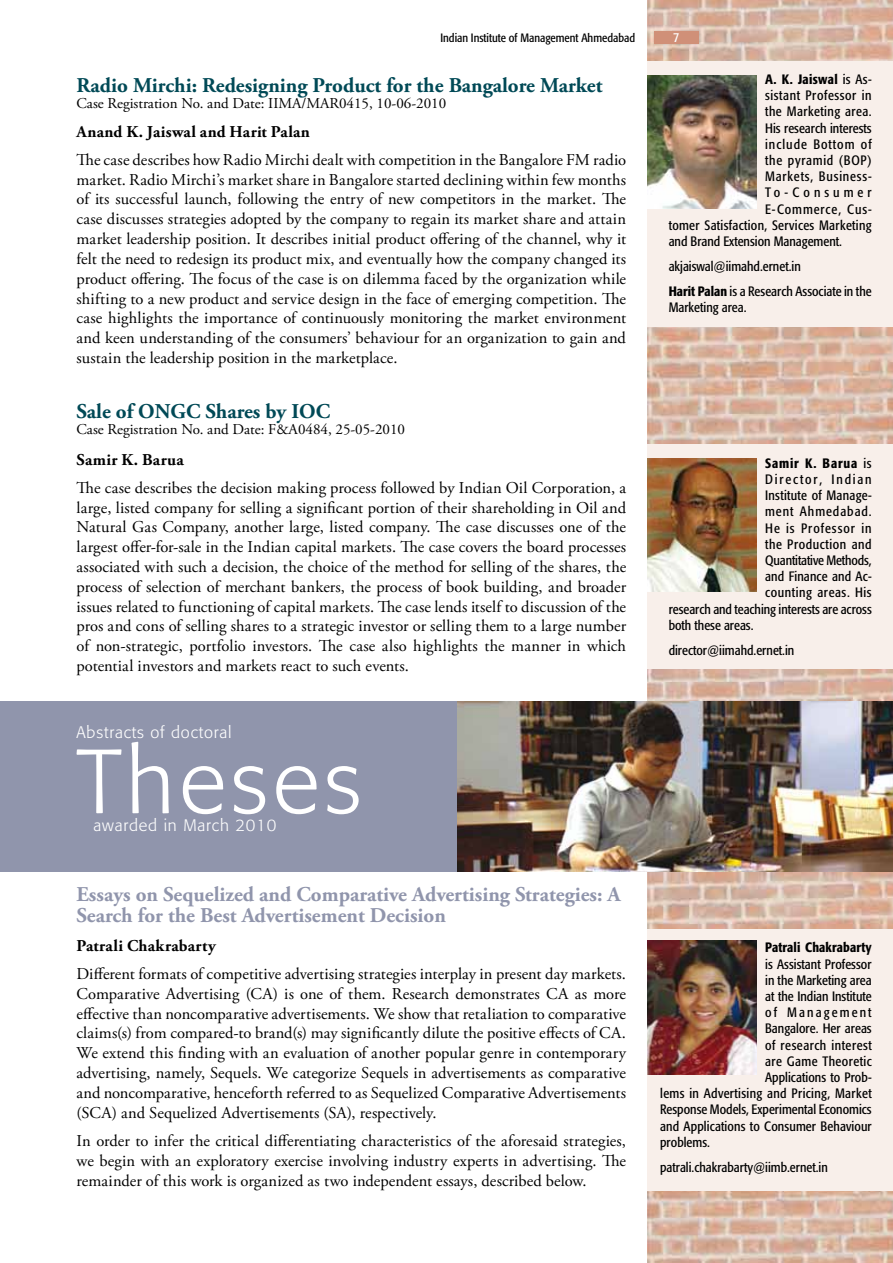
<style>
.page{position:relative;width:893px;height:1263px;background:#fff}
.page>*{position:absolute;margin:0;border:0;box-sizing:border-box;transform-origin:0 0}
.t1{font:300 90px "Formata";letter-spacing:.05em;color:#fff}
.t2{font:700 21px/21px "Adobe Garamond Pro";color:#9095ac}
.t3{font:700 21px "Adobe Garamond Pro";color:#004956}
.t4{font:16.5px/19.8px "Adobe Garamond Pro";letter-spacing:.005em;color:#000;text-align:justify}
.t5{font:700 16.5px "Adobe Garamond Pro";letter-spacing:.015em;color:#000}
.t6{font:300 16.5px "Formata";letter-spacing:.05em;color:#fff}
.t7{font:15px "Adobe Garamond Pro";color:#000}
.t8{font:condensed 13.5px/24.8px "Formata";letter-spacing:.005em;color:#000}
.t9{font:condensed 13.5px "Formata";letter-spacing:.025em;color:#000}
.t10{font:500 condensed 13.5px "Formata";letter-spacing:.015em;color:#000}
.t11{font:condensed 13.5px "Formata";letter-spacing:.04em;color:#000}
.t12{font:condensed 13.5px "Formata";letter-spacing:.03em;color:#000}
.t13{font:condensed 13.5px "Formata";letter-spacing:.07em;color:#000}
.t14{font:condensed 13.5px "Formata";letter-spacing:.045em;color:#000}
.t15{font:condensed 13.5px "Formata";letter-spacing:.035em;color:#000}
.t16{font:condensed 13.5px "Formata";letter-spacing:.06em;color:#000}
.t17{font:condensed 13.5px "Formata";letter-spacing:.135em;color:#000}
.t18{font:condensed 13.5px "Formata";letter-spacing:.075em;color:#000}
.t19{font:condensed 13.5px "Formata";letter-spacing:.055em;color:#000}
.t20{font:condensed 13.5px "Formata";letter-spacing:.065em;color:#000}
.t21{font:500 condensed 13.5px "Formata";letter-spacing:.06em;color:#000}
.t22{font:condensed 13.5px "Formata";letter-spacing:.155em;color:#000}
.t23{font:condensed 13.5px "Formata";letter-spacing:.295em;color:#000}
.t24{font:condensed 13.5px "Formata";color:#fff}
.t25{font:condensed 12px "Formata";color:#000}
.s1{font-weight:400}
.s2{font-weight:500}
</style>
<div class="page">
<img style="left:647px;top:0;width:246px;height:1263px">
<div style="left:654px;top:31px;width:45px;height:13px;background:#d09078"></div>
<div style="left:647px;top:444px;width:246px;height:225px;background:#f8efea"></div>
<img style="left:647px;top:458px;width:110px;height:134px">
<div style="left:647px;top:61px;width:246px;height:266px;background:#f8efea"></div>
<img style="left:647px;top:75px;width:110px;height:134px">
<img style="left:456px;top:702px;width:437px;height:170px">
<div style="left:0;top:702px;width:456px;height:170px;background:#9095ac"></div>
<div style="left:647px;top:929px;width:246px;height:262px;background:#f8efea"></div>
<img style="left:647px;top:941px;width:110px;height:133px">
<p class="t25" style="left:440px;top:31px;width:196px">Indian Institute of Management Ahmedabad</p>
<p class="t24" style="left:673px;top:30px;width:8px">7</p>
<p class="t3" style="left:77px;top:73px;width:527px">Radio Mirchi: Redesigning Product for the Bangalore Market</p>
<p class="t7" style="left:77px;top:95px;width:371px">Case Registration No. and Date: IIMA/MAR0415, 10-06-2010</p>
<p class="t5" style="left:77px;top:122px;width:235px">Anand K. Jaiswal and Harit Palan</p>
<p class="t4" style="left:77px;top:150px;width:551px">The case describes how Radio Mirchi dealt with competition in the Bangalore FM radio market. Radio Mirchi’s market share in Bangalore started declining within few months of its successful launch, following the entry of new competitors in the market. The case discusses strategies adopted by the company to regain its market share and attain market leadership position. It describes initial product offering of the channel, why it felt the need to redesign its product mix, and eventually how the company changed its product offering. The focus of the case is on dilemma faced by the organization while shifting to a new product and service design in the face of emerging competition. The case highlights the importance of continuously monitoring the market environment and keen understanding of the consumers’ behaviour for an organization to gain and sustain the leadership position in the marketplace.</p>
<p class="t3" style="left:77px;top:399px;width:255px">Sale of ONGC Shares by IOC</p>
<p class="t7" style="left:77px;top:421px;width:330px">Case Registration No. and Date: F&amp;A0484, 25-05-2010</p>
<p class="t5" style="left:77px;top:450px;width:109px">Samir K. Barua</p>
<p class="t4" style="left:77px;top:478px;width:551px">The case describes the decision making process followed by Indian Oil Corporation, a large, listed company for selling a significant portion of their shareholding in Oil and Natural Gas Company, another large, listed company. The case discusses one of the largest offer-for-sale in the Indian capital markets. The case covers the board processes associated with such a decision, the choice of the method for selling of the shares, the process of selection of merchant bankers, the process of book building, and broader issues related to functioning of capital markets. The case lends itself to discussion of the pros and cons of selling shares to a strategic investor or selling them to a large number of non-strategic, portfolio investors. The case also highlights the manner in which potential investors and markets react to such events.</p>
<p class="t6" style="left:77px;top:723px;width:157px">Abstracts of doctoral</p>
<h1 class="t1" style="left:77px;top:729px;width:287px">Theses</h1>
<p class="t6" style="left:93px;top:815px;width:184px">awarded in March 2010</p>
<p class="t2" style="left:77px;top:885px;width:546px">Essays on Sequelized and Comparative Advertising Strategies: A<br>Search for the Best Advertisement Decision</p>
<p class="t5" style="left:77px;top:936px;width:141px">Patrali Chakrabarty</p>
<p class="t4" style="left:77px;top:964px;width:551px">Different formats of competitive advertising strategies interplay in present day markets.<br>Comparative Advertising (CA) is one of them. Research demonstrates CA as more effective than noncomparative advertisements. We show that retaliation to comparative claims(s) from compared-to brand(s) may significantly dilute the positive effects of CA.<br>We extend this finding with an evaluation of another popular genre in contemporary advertising, namely, Sequels. We categorize Sequels in advertisements as comparative and noncomparative, henceforth referred to as Sequelized Comparative Advertisements (SCA) and Sequelized Advertisements (SA), respectively.</p>
<p class="t4" style="left:77px;top:1131px;width:551px">In order to infer the critical differentiating characteristics of the aforesaid strategies, we begin with an exploratory exercise involving industry experts in advertising. The remainder of this work is organized as two independent essays, described below.</p>
<p class="t10" style="left:765px;top:71px;width:108px">A. K. Jaiswal <span class="s1">is As-</span></p>
<p class="t14" style="left:765px;top:88px;width:108px">sistant Professor in</p>
<p class="t12" style="left:765px;top:104px;width:108px">the Marketing area.</p>
<p class="t8" style="left:765px;top:116px;width:108px">His research interests</p>
<p class="t18" style="left:765px;top:136px;width:108px">include Bottom of</p>
<p class="t19" style="left:765px;top:152px;width:108px">the pyramid (BOP)</p>
<p class="t16" style="left:765px;top:169px;width:108px">Markets, Business-</p>
<p class="t23" style="left:765px;top:185px;width:108px">To-Consumer</p>
<p class="t20" style="left:765px;top:201px;width:108px">E-Commerce, Cus-</p>
<p class="t9" style="left:669px;top:217px;width:205px">tomer Satisfaction, Services Marketing</p>
<p class="t8" style="left:669px;top:229px;width:175px">and Brand Extension Management.</p>
<p class="t8" style="left:669px;top:254px;width:205px">akjaiswal@iimahd.ernet.in<br><span class="s2">Harit Palan</span> is a Research Associate in the</p>
<p class="t8" style="left:669px;top:295px;width:79px">Marketing area.</p>
<p class="t21" style="left:765px;top:455px;width:108px">Samir K. Barua <span class="s1">is</span></p>
<p class="t17" style="left:765px;top:471px;width:108px">Director, Indian</p>
<p class="t8" style="left:765px;top:483px;width:108px">Institute of Manage-</p>
<p class="t13" style="left:765px;top:504px;width:108px">ment Ahmedabad.</p>
<p class="t13" style="left:765px;top:520px;width:108px">He is Professor in</p>
<p class="t11" style="left:765px;top:536px;width:108px">the Production and</p>
<p class="t8" style="left:765px;top:548px;width:108px">Quantitative Methods,</p>
<p class="t8" style="left:765px;top:564px;width:108px">and Finance and Ac-</p>
<p class="t11" style="left:765px;top:585px;width:108px">counting areas. His</p>
<p class="t8" style="left:669px;top:597px;width:205px">research and teaching interests are across</p>
<p class="t8" style="left:669px;top:613px;width:86px">both these areas.</p>
<p class="t8" style="left:669px;top:637px;width:127px">director@iimahd.ernet.in</p>
<p class="t10" style="left:765px;top:939px;width:108px">Patrali Chakrabarty</p>
<p class="t8" style="left:765px;top:951px;width:108px">is Assistant Professor</p>
<p class="t8" style="left:765px;top:968px;width:108px">in the Marketing area</p>
<p class="t8" style="left:765px;top:984px;width:108px">at the Indian Institute</p>
<p class="t22" style="left:765px;top:1004px;width:108px">of Management</p>
<p class="t8" style="left:765px;top:1016px;width:108px">Bangalore. Her areas</p>
<p class="t15" style="left:765px;top:1037px;width:108px">of research interest</p>
<p class="t12" style="left:765px;top:1053px;width:108px">are Game Theoretic</p>
<p class="t8" style="left:765px;top:1065px;width:108px">Applications to Prob-</p>
<p class="t9" style="left:660px;top:1085px;width:213px">lems in Advertising and Pricing, Market</p>
<p class="t8" style="left:660px;top:1097px;width:213px">Response Models, Experimental Economics</p>
<p class="t8" style="left:660px;top:1113px;width:213px">and Applications to Consumer Behaviour</p>
<p class="t8" style="left:660px;top:1130px;width:51px">problems.</p>
<p class="t8" style="left:660px;top:1154px;width:169px">patrali.chakrabarty@iimb.ernet.in</p>
</div>
